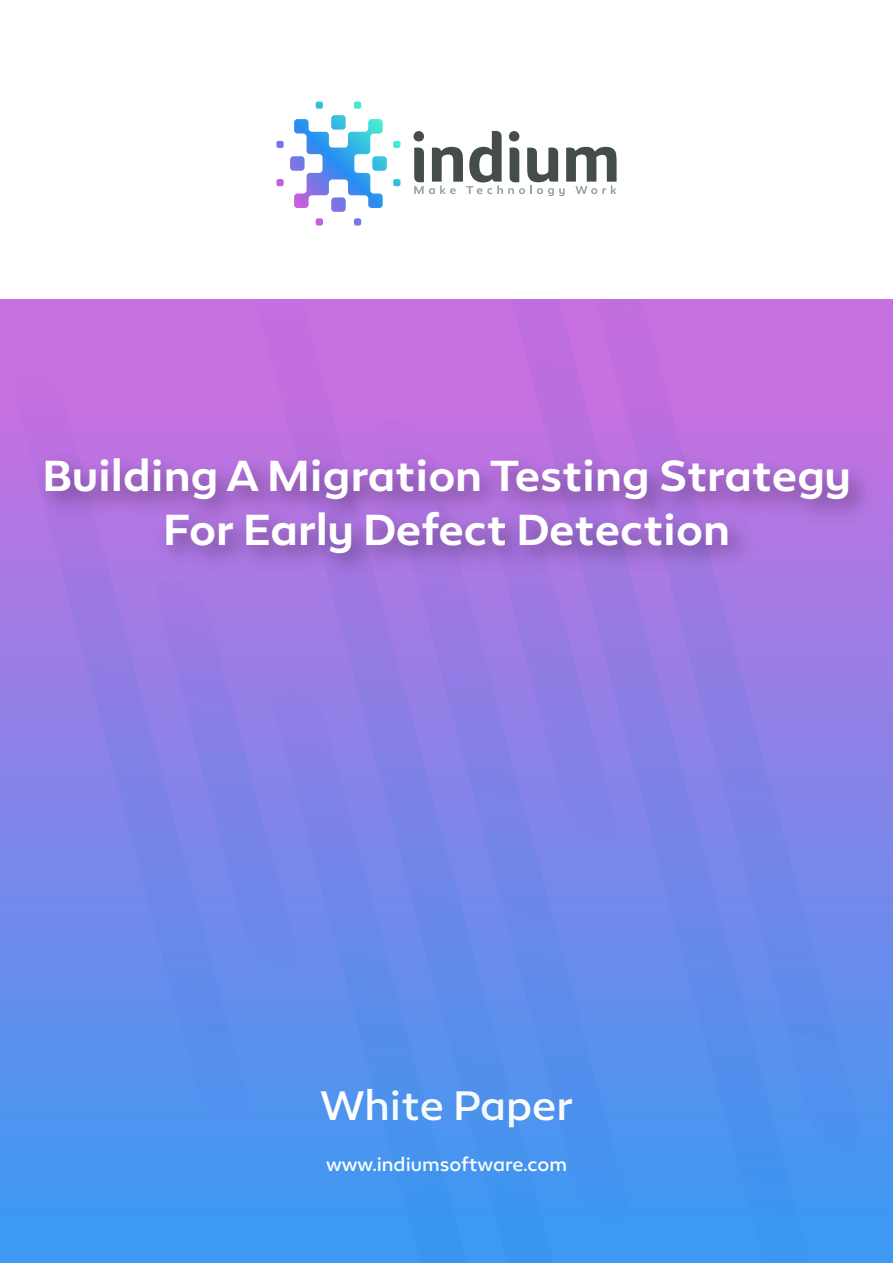
<style>
.page{position:relative;width:893px;height:1263px;background:#fff}
.page>*{position:absolute;margin:0;border:0;box-sizing:border-box;transform-origin:0 0}
.t1{font:600 45px/54px "Epura";color:#fff;text-align:center}
.t2{font:500 39px "Epura";color:#fff}
.t3{font:500 18px "Epura";color:#fff}
</style>
<div class="page">
<svg style="left:354px;top:101px;width:7px;height:8px"></svg>
<svg style="left:316px;top:101px;width:7px;height:8px"></svg>
<svg style="left:354px;top:218px;width:7px;height:8px"></svg>
<svg style="left:316px;top:218px;width:7px;height:8px"></svg>
<svg style="left:393px;top:179px;width:7px;height:7px"></svg>
<svg style="left:393px;top:141px;width:7px;height:7px"></svg>
<svg style="left:276px;top:179px;width:8px;height:7px"></svg>
<svg style="left:276px;top:141px;width:8px;height:7px"></svg>
<svg style="left:290px;top:115px;width:97px;height:97px"></svg>
<svg style="left:413px;top:131px;width:204px;height:65px"></svg>
<img style="left:0;top:299px;width:893px;height:964px">
<img style="left:25px;top:436px;width:860px;height:153px">
<p class="t1" style="left:43px;top:447px;width:810px">Building A Migration Testing Strategy<br>For Early Defect Detection</p>
<p class="t2" style="left:320px;top:1080px;width:254px">White Paper</p>
<p class="t3" style="left:326px;top:1153px;width:242px">www.indiumsoftware.com</p>
</div>
